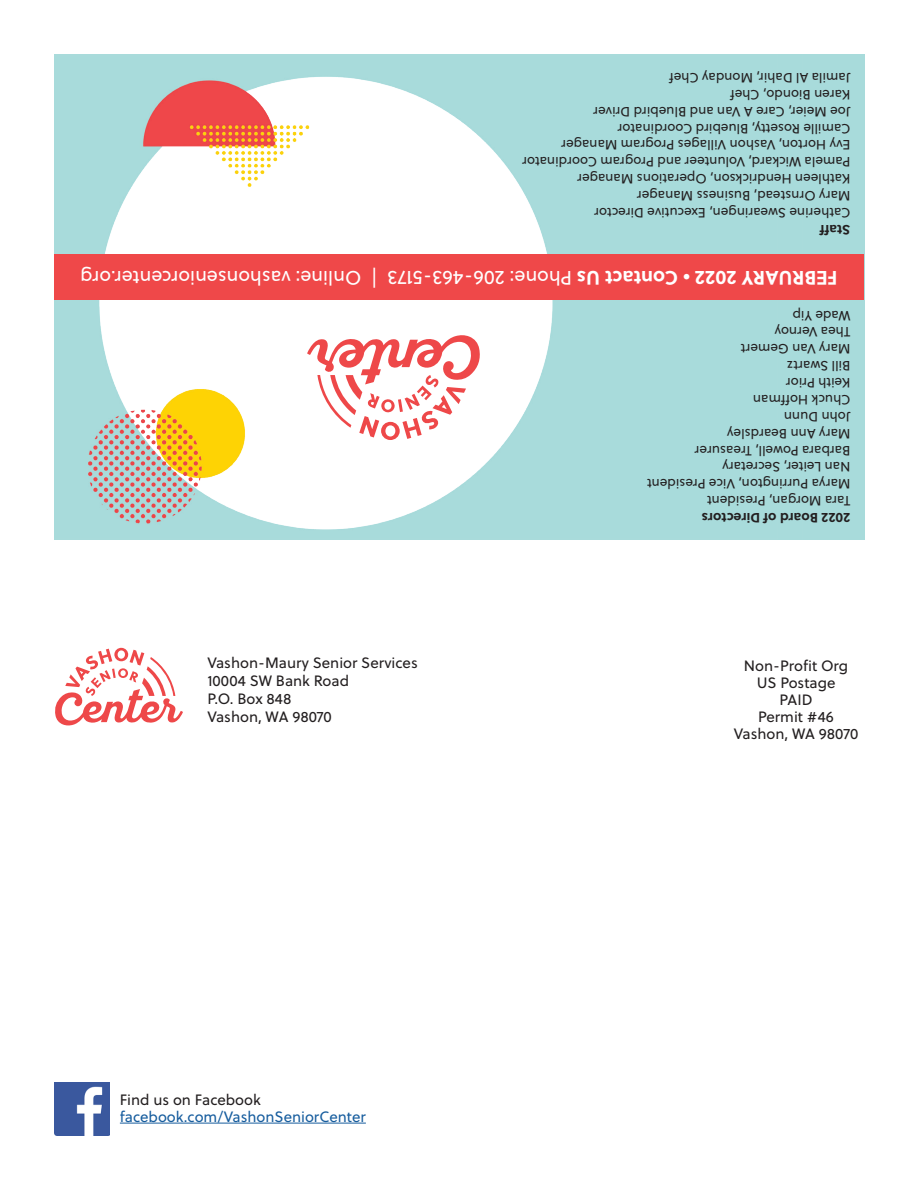
<style>
.page{position:relative;width:918px;height:1188px;background:#fff}
.page>*{position:absolute;margin:0;border:0;box-sizing:border-box;transform-origin:0 0}
.t1{font:700 19.5px "Soleil";color:#fff}
.t2{font:19.5px "Soleil";color:#fff}
.body_11_25{font:15px/16.8px "Soleil";color:#231f20;text-align:center}
.body_11_25-2{font:15px "Soleil";color:#175d9e}
.body_11_25-3{font:13.5px/16.8px "Soleil";color:#231f20}
.body_11_25-4{font:700 13.5px "Soleil";color:#231f20}
.s1{font-weight:400}
</style>
<div class="page">
<img style="left:54px;top:1082px;width:55px;height:53px">
<svg style="left:55px;top:648px;width:128px;height:78px"></svg>
<hr style="left:120px;top:1123px;width:246px;height:1px;background:#175d9e">
<img style="left:55px;top:54px;width:810px;height:486px">
<div style="left:54px;top:254px;width:810px;height:45px;background:#ef4849"></div>
<div style="left:301px;top:326px;width:187px;height:120px;background:#fff"></div>
<svg style="left:307px;top:335px;width:173px;height:105px"></svg>
<p class="body_11_25-3" style="left:850px;top:221px;width:330px;rotate:-180deg">Catherine Swearingen, Executive Director<br>Mary Ornstead, Business Manager<br>Kathleen Hendrickson, Operations Manager<br>Pamela Wickard, Volunteer and Program Coordinator Evy Horton, Vashon Villages Program Manager Camille Rosetty, Bluebird Coordinator<br>Joe Meier, Care A Van and Bluebird Driver<br>Karen Biondo, Chef<br>Jamila Al Dahir, Monday Chef</p>
<p class="body_11_25-4" style="left:850px;top:240px;width:33px;rotate:-180deg">Staff</p>
<p class="t2" style="left:362px;top:292px;width:283px;rotate:-180deg">Online: vashonseniorcenter.org</p>
<p class="t2" style="left:377px;top:292px;width:8px;rotate:-180deg">|</p>
<p class="t1" style="left:838px;top:293px;width:452px;rotate:-180deg">FEBRUARY 2022 • Contact Us <span class="s1">Phone: 206-463-5173</span></p>
<p class="body_11_25-3" style="left:850px;top:324px;width:59px;rotate:-180deg">Wade Yip</p>
<p class="body_11_25-3" style="left:850px;top:341px;width:77px;rotate:-180deg">Thea Vernoy</p>
<p class="body_11_25-3" style="left:850px;top:375px;width:111px;rotate:-180deg">Bill Swartz<br>Mary Van Gemert</p>
<p class="body_11_25-3" style="left:850px;top:391px;width:66px;rotate:-180deg">Keith Prior</p>
<p class="body_11_25-3" style="left:850px;top:425px;width:99px;rotate:-180deg">John Dunn<br>Chuck Hoffman</p>
<p class="body_11_25-3" style="left:850px;top:476px;width:157px;rotate:-180deg">Nan Leiter, Secretary<br>Barbara Powell, Treasurer<br>Mary Ann Beardsley</p>
<p class="body_11_25-3" style="left:850px;top:493px;width:205px;rotate:-180deg">Marya Purrington, Vice President</p>
<p class="body_11_25-3" style="left:850px;top:510px;width:145px;rotate:-180deg">Tara Morgan, President</p>
<p class="body_11_25" style="left:207px;top:654px;width:212px">Vashon-Maury Senior Services</p>
<p class="body_11_25" style="left:207px;top:671px;width:143px;line-height:18px;text-align:left">10004 SW Bank Road<br>P.O. Box 848<br>Vashon, WA 98070</p>
<p class="body_11_25" style="left:120px;top:1091px;width:142px">Find us on Facebook</p>
<p class="body_11_25-2" style="left:120px;top:1105px;width:248px">facebook.com/VashonSeniorCenter</p>
<p class="body_11_25-4" style="left:850px;top:528px;width:150px;rotate:-180deg">2022 Board of Directors</p>
<p class="body_11_25" style="left:734px;top:657px;width:126px">Non-Profit Org<br>US Postage<br>PAID<br>Permit #46<br>Vashon, WA 98070</p>
</div>
